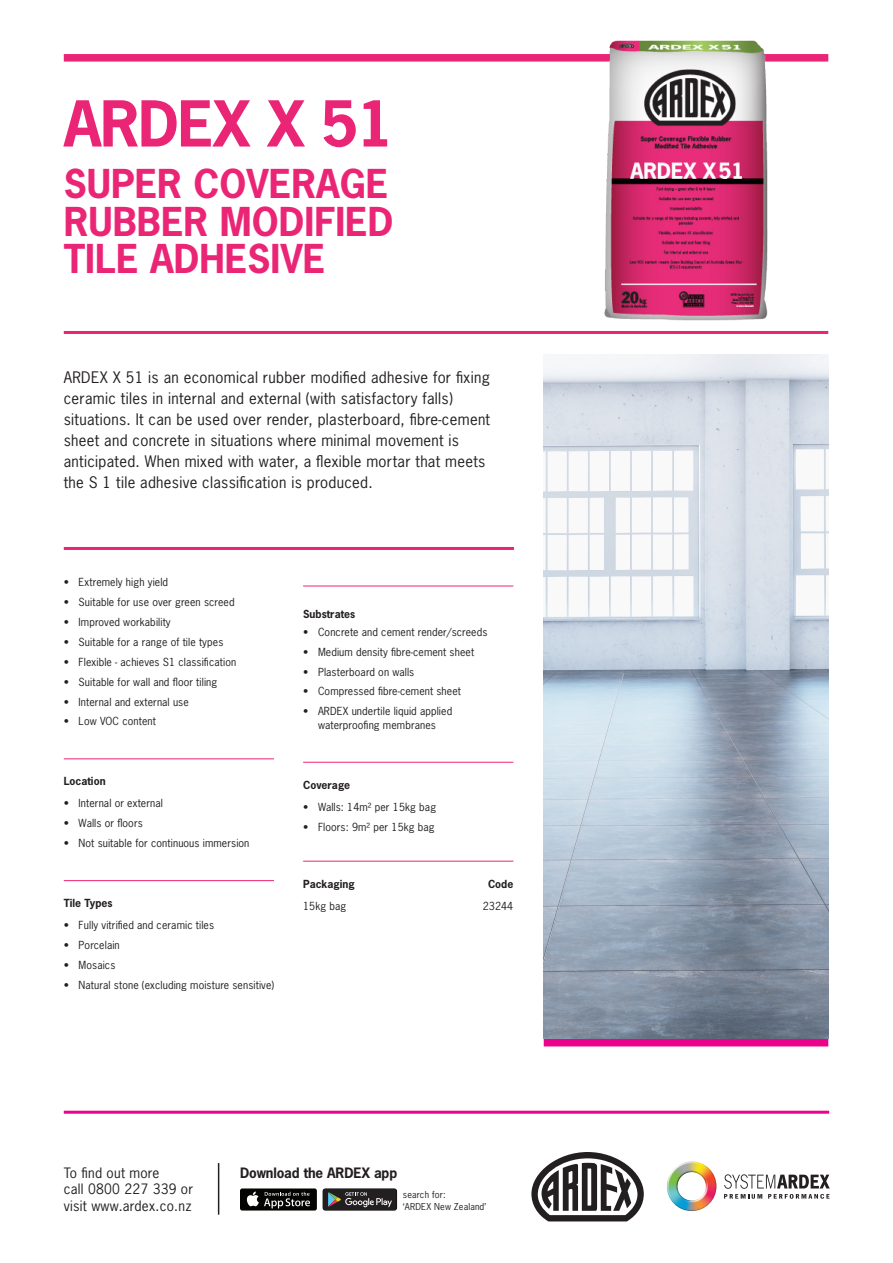
<style>
.page{position:relative;width:893px;height:1263px;background:#fff}
.page>*{position:absolute;margin:0;border:0;box-sizing:border-box;transform-origin:0 0}
.t1{font:700 59.47px "News Gothic Std";letter-spacing:-.02em;color:#ea2575}
.t2{font:700 37.42px/37.4px "News Gothic Std";color:#ea2575}
.Body{font:15px/21px "News Gothic Std";letter-spacing:.02em;color:#231f20}
.t3{font:13.5px/16.5px "News Gothic Std";letter-spacing:.02em;color:#231f20}
.t4{font:700 13.5px "News Gothic Std";letter-spacing:-.01em;color:#231f20}
.Product_code{font:10.5px/13.5px "News Gothic Std";letter-spacing:.01em;color:#231f20;text-align:center}
.Subheading_2{font:700 10.5px "News Gothic Std";color:#231f20}
.Line{font:700 10.5px "News Gothic Std";color:#231f20}
.t5{font:9px/12px "News Gothic Std";letter-spacing:.02em;color:#231f20}
</style>
<div class="page">
<div style="left:544px;top:1039px;width:284px;height:7px;background:#ed028c"></div>
<img style="left:667px;top:1161px;width:49px;height:50px">
<svg style="left:724px;top:1174px;width:106px;height:25px"></svg>
<hr style="left:64px;top:1111px;width:765px;height:3px;background:#ed028c">
<svg style="left:531px;top:1152px;width:113px;height:69px"></svg>
<div style="left:240px;top:1188px;width:77px;height:22px;background:#040503;border-radius:2px"></div>
<svg style="left:246px;top:1191px;width:64px;height:17px"></svg>
<div style="left:323px;top:1188px;width:74px;height:22px;background:#777776;border-radius:3px"></div>
<div style="left:323px;top:1189px;width:74px;height:21px;background:#231f20;border-radius:2px"></div>
<svg style="left:328px;top:1192px;width:64px;height:15px"></svg>
<hr style="left:218px;top:1163px;width:1px;height:52px;background:#231f20">
<img style="left:544px;top:354px;width:284px;height:685px">
<hr style="left:64px;top:331px;width:764px;height:3px;background:#ea2575">
<hr style="left:64px;top:547px;width:450px;height:3px;background:#ea2575">
<div style="left:64px;top:54px;width:764px;height:8px;background:#ea2575"></div>
<hr style="left:64px;top:758px;width:210px;height:1px;background:#ea2575">
<hr style="left:64px;top:880px;width:210px;height:1px;background:#ea2575">
<hr style="left:303px;top:586px;width:210px;height:1px;background:#ea2575">
<hr style="left:303px;top:762px;width:210px;height:1px;background:#ea2575">
<hr style="left:303px;top:861px;width:210px;height:1px;background:#ea2575">
<img style="left:576px;top:40px;width:220px;height:281px">
<p class="t1" style="left:64px;top:85px;width:332px">ARDEX X 51</p>
<p class="t2" style="left:64px;top:165px;width:331px">SUPER COVERAGE<br>RUBBER MODIFIED<br>TILE ADHESIVE</p>
<p class="Body" style="left:64px;top:367px;width:428px">ARDEX X 51 is an economical rubber modified adhesive for fixing ceramic tiles in internal and external (with satisfactory falls) situations. It can be used over render, plasterboard, fibre-cement sheet and concrete in situations where minimal movement is anticipated. When mixed with water, a flexible mortar that meets the S 1 tile adhesive classification is produced.</p>
<p class="Product_code" style="left:64px;top:576px;width:106px">• Extremely high yield</p>
<p class="Product_code" style="left:64px;top:595px;width:172px">• Suitable for use over green screed</p>
<p class="Product_code" style="left:64px;top:615px;width:108px">• Improved workability</p>
<p class="Product_code" style="left:64px;top:635px;width:161px">• Suitable for a range of tile types</p>
<p class="Product_code" style="left:64px;top:655px;width:174px">• Flexible - achieves S1 classification</p>
<p class="Product_code" style="left:64px;top:675px;width:155px">• Suitable for wall and floor tiling</p>
<p class="Product_code" style="left:64px;top:695px;width:126px">• Internal and external use</p>
<p class="Product_code" style="left:64px;top:714px;width:94px">• Low VOC content</p>
<p class="Subheading_2" style="left:64px;top:774px;width:43px">Location</p>
<p class="Product_code" style="left:64px;top:797px;width:101px">• Internal or external</p>
<p class="Product_code" style="left:64px;top:816px;width:81px">• Walls or floors</p>
<p class="Product_code" style="left:64px;top:836px;width:187px">• Not suitable for continuous immersion</p>
<p class="Subheading_2" style="left:64px;top:896px;width:50px">Tile Types</p>
<p class="Product_code" style="left:64px;top:918px;width:152px">• Fully vitrified and ceramic tiles</p>
<p class="Product_code" style="left:64px;top:938px;width:57px">• Porcelain</p>
<p class="Product_code" style="left:64px;top:958px;width:53px">• Mosaics</p>
<p class="Product_code" style="left:64px;top:978px;width:212px">• Natural stone (excluding moisture sensitive)</p>
<p class="Line" style="left:303px;top:607px;width:54px">Substrates</p>
<p class="Product_code" style="left:303px;top:625px;width:186px">• Concrete and cement render/screeds</p>
<p class="Product_code" style="left:303px;top:645px;width:173px">• Medium density fibre-cement sheet</p>
<p class="Product_code" style="left:303px;top:665px;width:113px">• Plasterboard on walls</p>
<p class="Product_code" style="left:303px;top:685px;width:159px">• Compressed fibre-cement sheet</p>
<p class="Product_code" style="left:303px;top:704px;width:151px">• ARDEX undertile liquid applied waterproofing membranes</p>
<p class="Subheading_2" style="left:303px;top:778px;width:49px">Coverage</p>
<p class="Product_code" style="left:303px;top:800px;width:135px">• Walls: 14m² per 15kg bag</p>
<p class="Product_code" style="left:303px;top:820px;width:133px">• Floors: 9m² per 15kg bag</p>
<p class="Subheading_2" style="left:303px;top:877px;width:53px">Packaging</p>
<p class="Subheading_2" style="left:488px;top:877px;width:27px">Code</p>
<p class="Product_code" style="left:303px;top:899px;width:45px">15kg bag</p>
<p class="Product_code" style="left:483px;top:899px;width:32px">23244</p>
<p class="t3" style="left:64px;top:1164px;width:131px">To find out more<br>call 0800 227 339 or visit www.ardex.co.nz</p>
<p class="t4" style="left:240px;top:1164px;width:159px">Download the ARDEX app</p>
<p class="t5" style="left:403px;top:1188px;width:85px">search for:<br>‘ARDEX New Zealand’</p>
</div>
